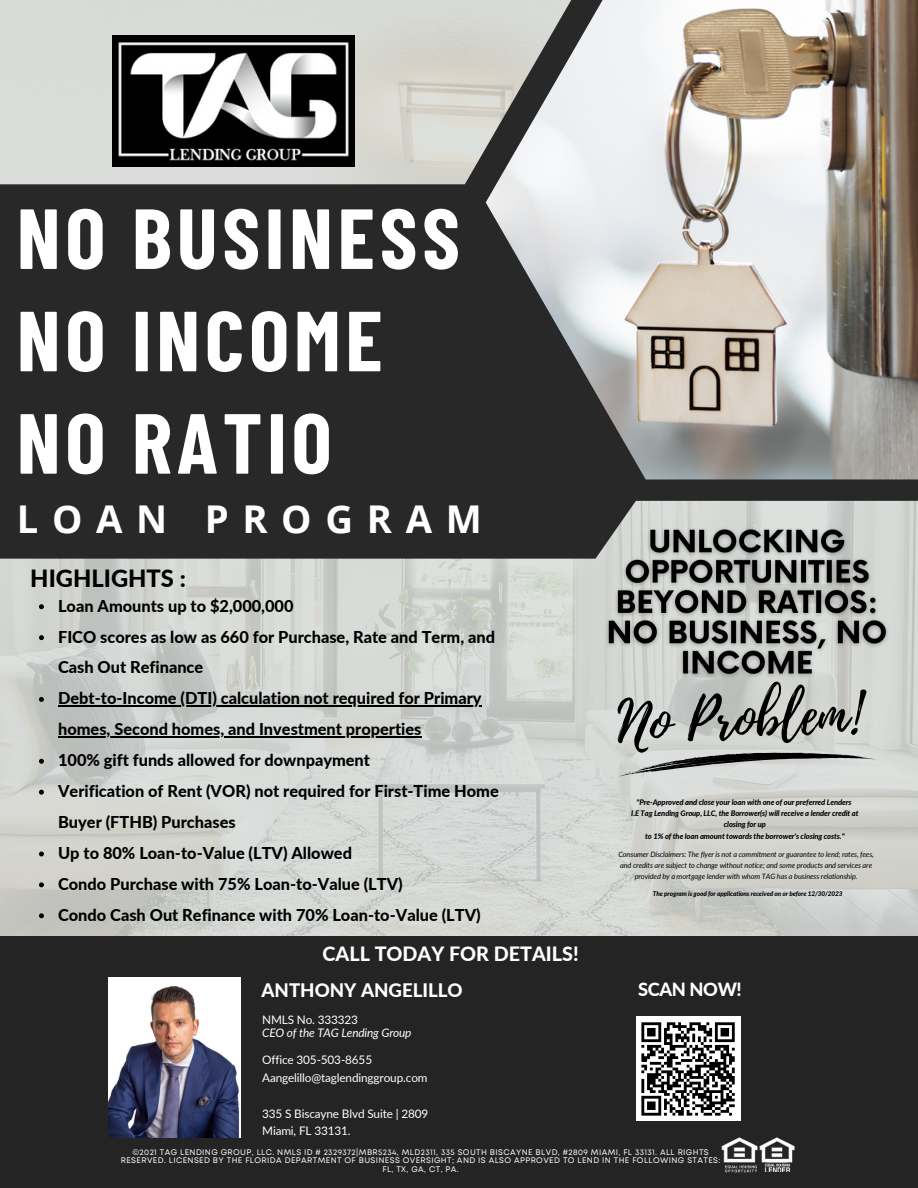
<style>
.page{position:relative;width:918px;height:1188px;background:#fff}
.page>*{position:absolute;margin:0;border:0;box-sizing:border-box;transform-origin:0 0}
.t1{font:700 85.05px "Barlow Condensed";letter-spacing:.055em;color:#fff}
.t2{font:56.25px "Playlist Script";color:#000}
.t3{font:700 38.25px "Open Sans";letter-spacing:.36em;color:#fff}
.t4{font:800 23.7px "Lato";color:#000}
.t5{font:800 19.8px "Lato";color:#fff}
.t6{font:800 18.6px "Lato";color:#fff}
.t7{font:800 18.3px "Lato";letter-spacing:-.02em;color:#fff}
.t8{font:800 16.35px/30.9px "Lato";color:#000}
.t9{font:11.85px "Lato";letter-spacing:-.01em;color:#fff}
.t10{font:italic 11.85px "Lato";letter-spacing:-.01em;color:#fff}
.t11{font:8.1px/8.7px "Mont";letter-spacing:.05em;color:#fff;text-align:center}
.t12{font:italic 800 7.65px/11.4px "Lato";letter-spacing:-.01em;color:#000;text-align:center}
.t13{font:italic 7.35px/11.1px "Lato";letter-spacing:-.01em;color:#000;text-align:center}
.t14{font:italic 800 6.45px "Lato";letter-spacing:-.01em;color:#000}
</style>
<div class="page">
<img style="left:0;top:0;width:918px;height:936px">
<svg style="left:458px;top:0;width:460px;height:501px;background:#83827f"></svg>
<div style="left:0;top:184px;width:726px;height:375px;background:#282828"></div>
<img style="left:486px;top:0;width:432px;height:479px">
<img style="left:113px;top:36px;width:242px;height:130px">
<div style="left:0;top:936px;width:918px;height:252px;background:#242424"></div>
<img style="left:108px;top:977px;width:133px;height:160px">
<img style="left:765px;top:1164px;width:26px;height:8px">
<img style="left:762px;top:1137px;width:33px;height:27px">
<img style="left:725px;top:1165px;width:32px;height:8px">
<img style="left:721px;top:1137px;width:41px;height:26px">
<svg style="left:610px;top:722px;width:272px;height:94px;background:#caccc8"></svg>
<svg style="left:39px;top:604px;width:5px;height:5px"></svg>
<svg style="left:39px;top:635px;width:5px;height:5px"></svg>
<svg style="left:39px;top:697px;width:5px;height:5px"></svg>
<hr style="left:58px;top:706px;width:424px;height:1px;background:#000">
<hr style="left:58px;top:737px;width:364px;height:1px;background:#000">
<svg style="left:39px;top:759px;width:5px;height:5px"></svg>
<svg style="left:39px;top:790px;width:5px;height:5px"></svg>
<svg style="left:39px;top:852px;width:5px;height:4px"></svg>
<svg style="left:39px;top:882px;width:5px;height:5px"></svg>
<svg style="left:39px;top:913px;width:5px;height:5px"></svg>
<img style="left:601px;top:522px;width:294px;height:162px">
<div style="left:636px;top:1017px;width:104px;height:104px;background:#fff"></div>
<svg style="left:641px;top:1022px;width:94px;height:94px"></svg>
<p class="t1" style="left:17px;top:184px;width:445px">NO BUSINESS</p>
<p class="t1" style="left:17px;top:286px;width:367px">NO INCOME</p>
<p class="t1" style="left:17px;top:389px;width:316px">NO RATIO</p>
<p class="t3" style="left:17px;top:492px;width:467px">LOAN PROGRAM</p>
<p class="t4" style="left:30px;top:563px;width:157px">HIGHLIGHTS :</p>
<p class="t8" style="left:58px;top:590px;width:237px">Loan Amounts up to $2,000,000</p>
<p class="t8" style="left:58px;top:621px;width:438px">FICO scores as low as 660 for Purchase, Rate and Term, and<br>Cash Out Refinance</p>
<p class="t8" style="left:58px;top:683px;width:425px">Debt-to-Income (DTI) calculation not required for Primary homes, Second homes, and Investment properties</p>
<p class="t8" style="left:58px;top:744px;width:313px">100% gift funds allowed for downpayment</p>
<p class="t8" style="left:58px;top:775px;width:442px">Verification of Rent (VOR) not required for First-Time Home<br>Buyer (FTHB) Purchases</p>
<p class="t8" style="left:58px;top:837px;width:295px">Up to 80% Loan-to-Value (LTV) Allowed</p>
<p class="t8" style="left:58px;top:868px;width:346px">Condo Purchase with 75% Loan-to-Value (LTV)</p>
<p class="t8" style="left:58px;top:899px;width:424px">Condo Cash Out Refinance with 70% Loan-to-Value (LTV)</p>
<p class="t5" style="left:323px;top:942px;width:258px">CALL TODAY FOR DETAILS!</p>
<p class="t6" style="left:262px;top:978px;width:203px">ANTHONY ANGELILLO</p>
<p class="t2" style="left:616px;top:682px;width:245px;rotate:-2deg">No Problem!</p>
<p class="t12" style="left:637px;top:796px;width:217px">"Pre-Approved and close your loan with one of our preferred Lenders</p>
<p class="t12" style="left:631px;top:807px;width:229px">I.E Tag Lending Group, LLC, the Borrower(s) will receive a lender credit at closing for up</p>
<p class="t12" style="left:645px;top:830px;width:201px">to 1% of the loan amount towards the borrower's closing costs."</p>
<p class="t13" style="left:618px;top:848px;width:257px">Consumer Disclaimers: The flyer is not a commitment or guarantee to lend; rates, fees, and credits are subject to change without notice; and some products and services are provided by a mortgage lender with whom TAG has a business relationship.</p>
<p class="t14" style="left:653px;top:890px;width:191px">The program is good for applications received on or before 12/30/2023</p>
<p class="t7" style="left:638px;top:978px;width:105px">SCAN NOW!</p>
<p class="t9" style="left:262px;top:1013px;width:97px">NMLS No. 333323</p>
<p class="t10" style="left:262px;top:1025px;width:151px">CEO of the TAG Lending Group</p>
<p class="t9" style="left:262px;top:1053px;width:111px">Office 305-503-8655</p>
<p class="t9" style="left:262px;top:1070px;width:167px">Aangelillo@taglendinggroup.com</p>
<p class="t9" style="left:262px;top:1106px;width:168px">335 S Biscayne Blvd Suite | 2809</p>
<p class="t9" style="left:262px;top:1123px;width:90px">Miami, FL 33131.</p>
<p class="t11" style="left:121px;top:1148px;width:601px">©2021 TAG LENDING GROUP, LLC. NMLS ID # 2329372|MBR5234, MLD2311, 335 SOUTH BISCAYNE BLVD, #2809 MIAMI, FL 33131. ALL RIGHTS<br>RESERVED. LICENSED BY THE FLORIDA DEPARTMENT OF BUSINESS OVERSIGHT; AND IS ALSO APPROVED TO LEND IN THE FOLLOWING STATES:<br>FL, TX, GA, CT, PA.</p>
</div>
